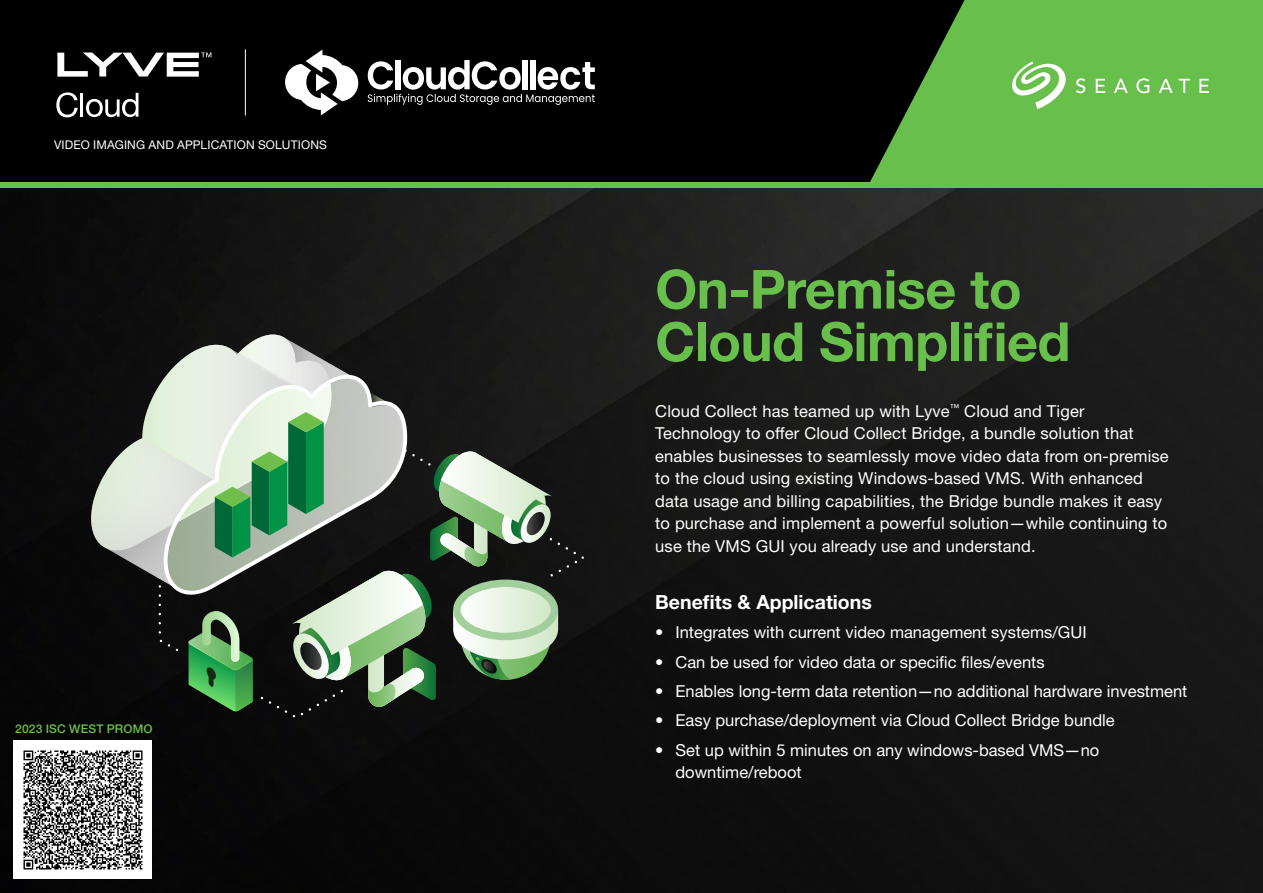
<style>
.page{position:relative;width:1263px;height:893px;background:#fff}
.page>*{position:absolute;margin:0;border:0;box-sizing:border-box;transform-origin:0 0}
.t1{font:700 54px/52.5px "Helvetica Neue LT Std";letter-spacing:-.01em;color:#68bf4b}
.t2{font:700 19.5px "Helvetica Neue LT Std";color:#fff}
.t3{font:16.5px/22.5px "Helvetica Neue LT Std";letter-spacing:.01em;color:#fff}
.t4{font:12px "Helvetica Neue LT Std";letter-spacing:.015em;color:#fff}
.t5{font:500 12px "Helvetica Neue LT Std";letter-spacing:.015em;color:#6ebe4a}
</style>
<div class="page">
<img style="left:0;top:188px;width:1263px;height:705px">
<div style="left:863px;top:0;width:400px;height:184px;background:#68bf4b"></div>
<div style="left:0;top:0;width:964px;height:182px;background:#000"></div>
<svg style="left:1076px;top:78px;width:9px;height:15px"></svg>
<svg style="left:1096px;top:79px;width:9px;height:14px"></svg>
<svg style="left:1114px;top:79px;width:14px;height:14px"></svg>
<svg style="left:1136px;top:78px;width:13px;height:15px"></svg>
<svg style="left:1159px;top:79px;width:14px;height:14px"></svg>
<svg style="left:1179px;top:79px;width:11px;height:14px"></svg>
<svg style="left:1199px;top:79px;width:10px;height:14px"></svg>
<svg style="left:1012px;top:61px;width:54px;height:48px"></svg>
<svg style="left:91px;top:335px;width:494px;height:384px;background:#5a675b"></svg>
<div style="left:0;top:182px;width:1263px;height:6px;background:#68bf4b"></div>
<svg style="left:56px;top:92px;width:22px;height:25px"></svg>
<hr style="left:80px;top:93px;width:3px;height:24px;background:#fff">
<svg style="left:86px;top:93px;width:52px;height:24px"></svg>
<svg style="left:57px;top:53px;width:154px;height:24px"></svg>
<hr style="left:245px;top:49px;width:1px;height:66px;background:#fff">
<svg style="left:368px;top:60px;width:227px;height:45px"></svg>
<svg style="left:285px;top:50px;width:73px;height:65px"></svg>
<img style="left:14px;top:741px;width:138px;height:138px">
<p class="t4" style="left:54px;top:137px;width:274px">VIDEO IMAGING AND APPLICATION SOLUTIONS</p>
<p class="t5" style="left:15px;top:721px;width:139px">2023 ISC WEST PROMO</p>
<h1 class="t1" style="left:655px;top:262px;width:417px">On-Premise to<br>Cloud Simplified</h1>
<p class="t3" style="left:655px;top:399px;width:515px">Cloud Collect has teamed up with Lyve<sup>™</sup> Cloud and Tiger Technology to offer Cloud Collect Bridge, a bundle solution that enables businesses to seamlessly move video data from on-premise to the cloud using existing Windows-based VMS. With enhanced data usage and billing capabilities, the Bridge bundle makes it easy to purchase and implement a powerful solution—while continuing to use the VMS GUI you already use and understand.</p>
<p class="t2" style="left:655px;top:590px;width:218px">Benefits &amp; Applications</p>
<p class="t3" style="left:655px;top:621px;width:433px">• Integrates with current video management systems/GUI</p>
<p class="t3" style="left:655px;top:650px;width:391px">• Can be used for video data or specific files/events</p>
<p class="t3" style="left:655px;top:680px;width:534px">• Enables long-term data retention—no additional hardware investment</p>
<p class="t3" style="left:655px;top:709px;width:461px">• Easy purchase/deployment via Cloud Collect Bridge bundle</p>
<p class="t3" style="left:675px;top:738px;width:425px;text-indent:-20px">• Set up within 5 minutes on any windows-based VMS—no downtime/reboot</p>
</div>
